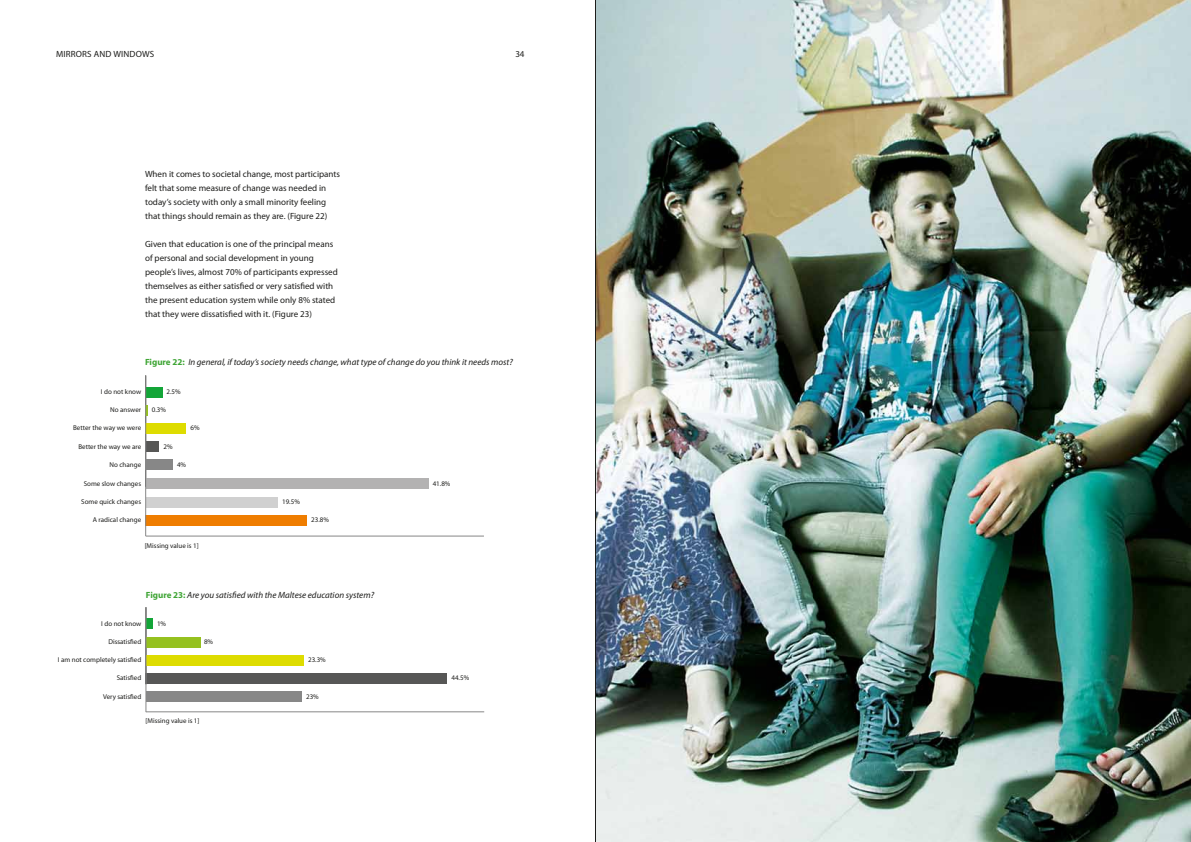
<style>
.page{position:relative;width:1191px;height:842px;background:#fff}
.page>*{position:absolute;margin:0;border:0;box-sizing:border-box;transform-origin:0 0}
.t1{font:9px/14px "Myriad Pro";color:#1d1d1b}
.t2{font:italic 9px "Myriad Pro";color:#1d1d1b}
.t3{font:7px "Myriad Pro";color:#1d1d1b}
.t4{font:6.9px "Myriad Pro";color:#1d1d1b}
.s1{font-weight:700;font-style:normal;color:#3fa535}
</style>
<div class="page">
<img style="left:596px;top:0;width:595px;height:842px">
<hr style="left:595px;top:0;width:1px;height:842px;background:#1d1d1b">
<hr style="left:146px;top:536px;width:338px;height:1px;background:#878787">
<div style="left:146px;top:516px;width:161px;height:10px;background:#ef7d00"></div>
<div style="left:146px;top:497px;width:132px;height:10px;background:#d0d0d0"></div>
<div style="left:146px;top:479px;width:282px;height:10px;background:#b3b2b2"></div>
<div style="left:146px;top:460px;width:27px;height:10px;background:#878787"></div>
<div style="left:146px;top:442px;width:13px;height:10px;background:#575756"></div>
<div style="left:146px;top:423px;width:40px;height:10px;background:#dedc00"></div>
<svg style="left:146px;top:406px;width:2px;height:10px"></svg>
<div style="left:146px;top:387px;width:17px;height:10px;background:#13a538"></div>
<hr style="left:145px;top:375px;width:1px;height:161px;background:#878787">
<hr style="left:146px;top:711px;width:338px;height:1px;background:#878787">
<div style="left:146px;top:692px;width:155px;height:10px;background:#878787"></div>
<div style="left:146px;top:673px;width:301px;height:10px;background:#575756"></div>
<div style="left:146px;top:655px;width:157px;height:10px;background:#dedc00"></div>
<div style="left:146px;top:637px;width:54px;height:10px;background:#95c11f"></div>
<div style="left:146px;top:619px;width:7px;height:10px;background:#13a538"></div>
<hr style="left:146px;top:607px;width:1px;height:105px;background:#878787">
<p class="t1" style="left:56px;top:47px;width:93px">Mirrors an d Win dows</p>
<p class="t1" style="left:515px;top:47px;width:11px">34</p>
<p class="t1" style="left:145px;top:167px;width:196px">When it comes to societal change, most participants felt that some measure of change was needed in today’s society with only a small minority feeling that things should remain as they are. (Figure 22)</p>
<p class="t1" style="left:145px;top:237px;width:194px">Given that education is one of the principal means of personal and social development in young people’s lives, almost 70% of participants expressed themselves as either satisfied or very satisfied with the present education system while only 8% stated that they were dissatisfied with it. (Figure 23)</p>
<p class="t2" style="left:145px;top:357px;width:369px"><span class="s1">Figure 22:</span> In general, if today’s society needs change, what type of change do you think it needs most?</p>
<p class="t3" style="left:101px;top:388px;width:42px">I do not know</p>
<p class="t3" style="left:110px;top:406px;width:32px">No answer</p>
<p class="t3" style="left:73px;top:424px;width:70px">Better the way we were</p>
<p class="t3" style="left:78px;top:442px;width:64px">Better the way we are</p>
<p class="t3" style="left:109px;top:461px;width:33px">No change</p>
<p class="t3" style="left:84px;top:479px;width:59px">Some slow changes</p>
<p class="t3" style="left:81px;top:498px;width:61px">Some quick changes</p>
<p class="t3" style="left:93px;top:516px;width:50px">A radical change</p>
<p class="t3" style="left:166px;top:388px;width:16px">2.5%</p>
<p class="t3" style="left:152px;top:406px;width:16px">0.3%</p>
<p class="t3" style="left:163px;top:442px;width:11px">2%</p>
<p class="t3" style="left:190px;top:424px;width:11px">6%</p>
<p class="t3" style="left:177px;top:461px;width:11px">4%</p>
<p class="t4" style="left:145px;top:541px;width:55px">[Missing value is 1]</p>
<p class="t3" style="left:282px;top:498px;width:19px">19.5%</p>
<p class="t3" style="left:311px;top:516px;width:19px">23.8%</p>
<p class="t2" style="left:146px;top:589px;width:230px"><span class="s1">Figure 23:</span> Are you satisfied with the Maltese education system?</p>
<p class="t3" style="left:101px;top:620px;width:42px">I do not know</p>
<p class="t3" style="left:108px;top:638px;width:35px">Dissatisfied</p>
<p class="t3" style="left:58px;top:656px;width:85px">I am not completely satisfied</p>
<p class="t3" style="left:117px;top:674px;width:26px">Satisfied</p>
<p class="t3" style="left:103px;top:692px;width:40px">Very satisfied</p>
<p class="t3" style="left:157px;top:620px;width:11px">1%</p>
<p class="t3" style="left:204px;top:638px;width:11px">8%</p>
<p class="t4" style="left:145px;top:717px;width:55px">[Missing value is 1]</p>
<p class="t3" style="left:308px;top:656px;width:19px">23.3%</p>
<p class="t3" style="left:306px;top:692px;width:14px">23%</p>
<p class="t3" style="left:433px;top:479px;width:19px">41.8%</p>
<p class="t3" style="left:451px;top:674px;width:19px">44.5%</p>
</div>
